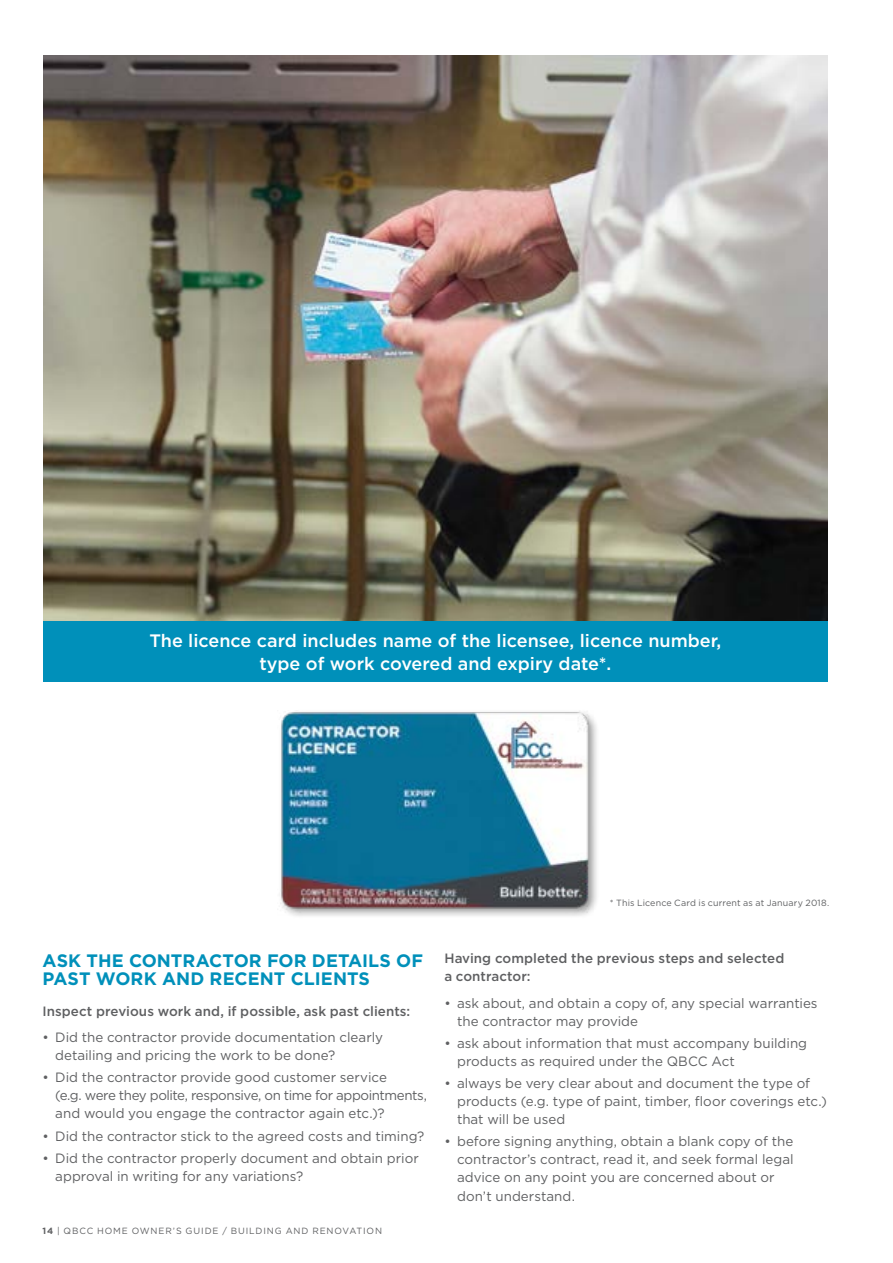
<style>
.page{position:relative;width:893px;height:1263px;background:#fff}
.page>*{position:absolute;margin:0;border:0;box-sizing:border-box;transform-origin:0 0}
.t1{font:500 18px/22.5px "Gotham";color:#fff;text-align:center}
.t2{font:700 18px/18px "Gotham";letter-spacing:.005em;color:#0090ba}
.t3{font:13.5px/18px "Gotham";color:#5f6062}
.t4{font:500 13.5px/18px "Gotham";letter-spacing:.005em;color:#5f6062}
.t5{font:9px "Gotham";letter-spacing:.1em;color:#5f6062}
.t6{font:9px "Gotham";letter-spacing:.015em;color:#5f6062}
.s1{font-weight:700}
</style>
<div class="page">
<img style="left:43px;top:55px;width:784px;height:566px">
<div style="left:279px;top:708px;width:321px;height:210px;background:#000;opacity:.44"></div>
<img style="left:279px;top:710px;width:314px;height:205px">
<div style="left:43px;top:621px;width:784px;height:60px;background:#0090ba"></div>
<h1 class="t1" style="left:149px;top:629px;width:573px">The licence card includes name of the licensee, licence number, type of work covered and expiry date*.</h1>
<h1 class="t2" style="left:43px;top:951px;width:382px">ASK THE CONTRACTOR FOR DETAILS OF<br>PAST WORK AND RECENT CLIENTS</h1>
<p class="t4" style="left:43px;top:1002px;width:369px">Inspect previous work and, if possible, ask past clients:</p>
<p class="t3" style="left:55px;top:1028px;width:329px;text-indent:-13px">• Did the contractor provide documentation clearly detailing and pricing the work to be done?</p>
<p class="t3" style="left:55px;top:1068px;width:373px;text-indent:-13px">• Did the contractor provide good customer service<br>(e.g. were they polite, responsive, on time for appointments, and would you engage the contractor again etc.)?</p>
<p class="t3" style="left:43px;top:1126px;width:383px">• Did the contractor stick to the agreed costs and timing?</p>
<p class="t3" style="left:55px;top:1149px;width:365px;text-indent:-13px">• Did the contractor properly document and obtain prior approval in writing for any variations?</p>
<p class="t5" style="left:43px;top:1225px;width:341px"><span class="s1">14</span> | QBCC HOME OWNER’S GUIDE / BUILDING AND RENOVATION</p>
<p class="t6" style="left:610px;top:897px;width:221px">* This Licence Card is current as at January 2018.</p>
<p class="t4" style="left:444px;top:949px;width:341px">Having completed the previous steps and selected a contractor:</p>
<p class="t3" style="left:457px;top:994px;width:362px;text-indent:-13px">• ask about, and obtain a copy of, any special warranties the contractor may provide</p>
<p class="t3" style="left:457px;top:1034px;width:351px;text-indent:-13px">• ask about information that must accompany building products as required under the QBCC Act</p>
<p class="t3" style="left:457px;top:1074px;width:371px;text-indent:-13px">• always be very clear about and document the type of products (e.g. type of paint, timber, floor coverings etc.) that will be used</p>
<p class="t3" style="left:457px;top:1132px;width:338px;text-indent:-13px">• before signing anything, obtain a blank copy of the contractor’s contract, read it, and seek formal legal advice on any point you are concerned about or don’t understand.</p>
</div>
